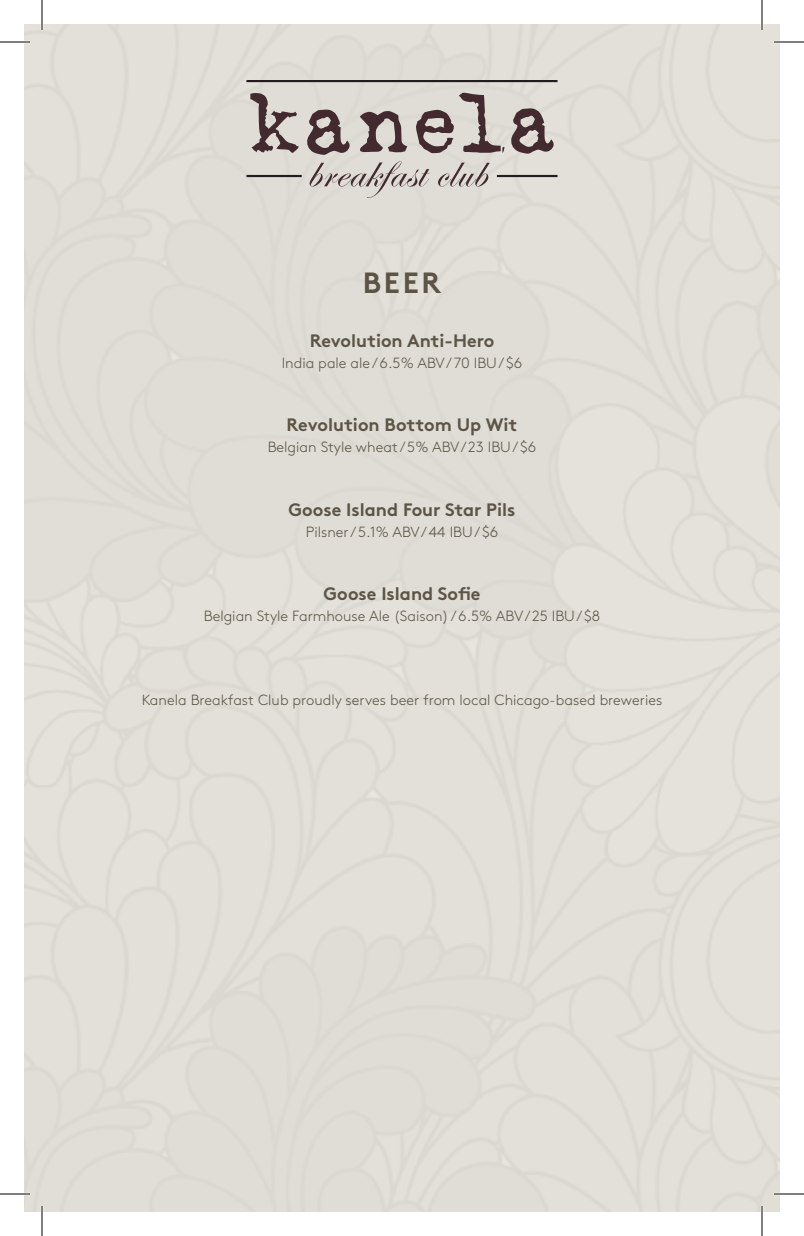
<style>
.page{position:relative;width:804px;height:1236px;background:#fff}
.page>*{position:absolute;margin:0;border:0;box-sizing:border-box;transform-origin:0 0}
.t1{font:700 29.2px "Brown";color:#5c5446}
.t2{font:700 18px "Brown";color:#5c5446}
.t3{font:300 14.8px "Brown";color:#5c5446}
</style>
<div class="page">
<div style="left:24px;top:24px;width:756px;height:1188px;background:#e2e0d7"></div>
<svg style="left:250px;top:93px;width:49px;height:60px"></svg>
<svg style="left:307px;top:109px;width:43px;height:46px"></svg>
<svg style="left:360px;top:111px;width:47px;height:42px"></svg>
<svg style="left:416px;top:93px;width:138px;height:61px"></svg>
<hr style="left:246px;top:175px;width:56px;height:2px;background:#211d1e">
<hr style="left:497px;top:175px;width:61px;height:2px;background:#211d1e">
<hr style="left:246px;top:80px;width:312px;height:2px;background:#211d1e">
<svg style="left:310px;top:161px;width:120px;height:37px"></svg>
<svg style="left:438px;top:162px;width:52px;height:25px"></svg>
<hr style="left:0;top:41px;width:30px;height:2px;background:#fff">
<hr style="left:774px;top:41px;width:30px;height:2px;background:#fff">
<hr style="left:0;top:1193px;width:30px;height:2px;background:#fff">
<hr style="left:774px;top:1193px;width:30px;height:2px;background:#fff">
<hr style="left:41px;top:0;width:2px;height:30px;background:#fff">
<hr style="left:41px;top:1206px;width:2px;height:30px;background:#fff">
<hr style="left:761px;top:0;width:2px;height:30px;background:#fff">
<hr style="left:761px;top:1206px;width:2px;height:30px;background:#fff">
<hr style="left:0;top:42px;width:30px;height:1px;background:#000">
<hr style="left:774px;top:42px;width:30px;height:1px;background:#000">
<hr style="left:0;top:1194px;width:30px;height:1px;background:#000">
<hr style="left:774px;top:1194px;width:30px;height:1px;background:#000">
<hr style="left:42px;top:0;width:1px;height:30px;background:#000">
<hr style="left:42px;top:1206px;width:1px;height:30px;background:#000">
<hr style="left:762px;top:0;width:1px;height:30px;background:#000">
<hr style="left:762px;top:1206px;width:1px;height:30px;background:#000">
<p class="t1" style="left:363px;top:259px;width:80px">BEER</p>
<p class="t2" style="left:310px;top:326px;width:186px">Revolution Anti-Hero</p>
<p class="t3" style="left:282px;top:352px;width:242px">India pale ale / 6.5% ABV / 70 IBU / $6</p>
<p class="t2" style="left:287px;top:410px;width:232px">Revolution Bottom Up Wit</p>
<p class="t3" style="left:268px;top:436px;width:270px">Belgian Style wheat / 5% ABV / 23 IBU / $6</p>
<p class="t2" style="left:289px;top:495px;width:228px">Goose Island Four Star Pils</p>
<p class="t3" style="left:306px;top:521px;width:194px">Pilsner / 5.1% ABV / 44 IBU / $6</p>
<p class="t2" style="left:324px;top:579px;width:158px">Goose Island Sofie</p>
<p class="t3" style="left:204px;top:605px;width:398px">Belgian Style Farmhouse Ale (Saison) / 6.5% ABV / 25 IBU / $8</p>
<p class="t3" style="left:142px;top:689px;width:522px">Kanela Breakfast Club proudly serves beer from local Chicago-based breweries</p>
</div>
